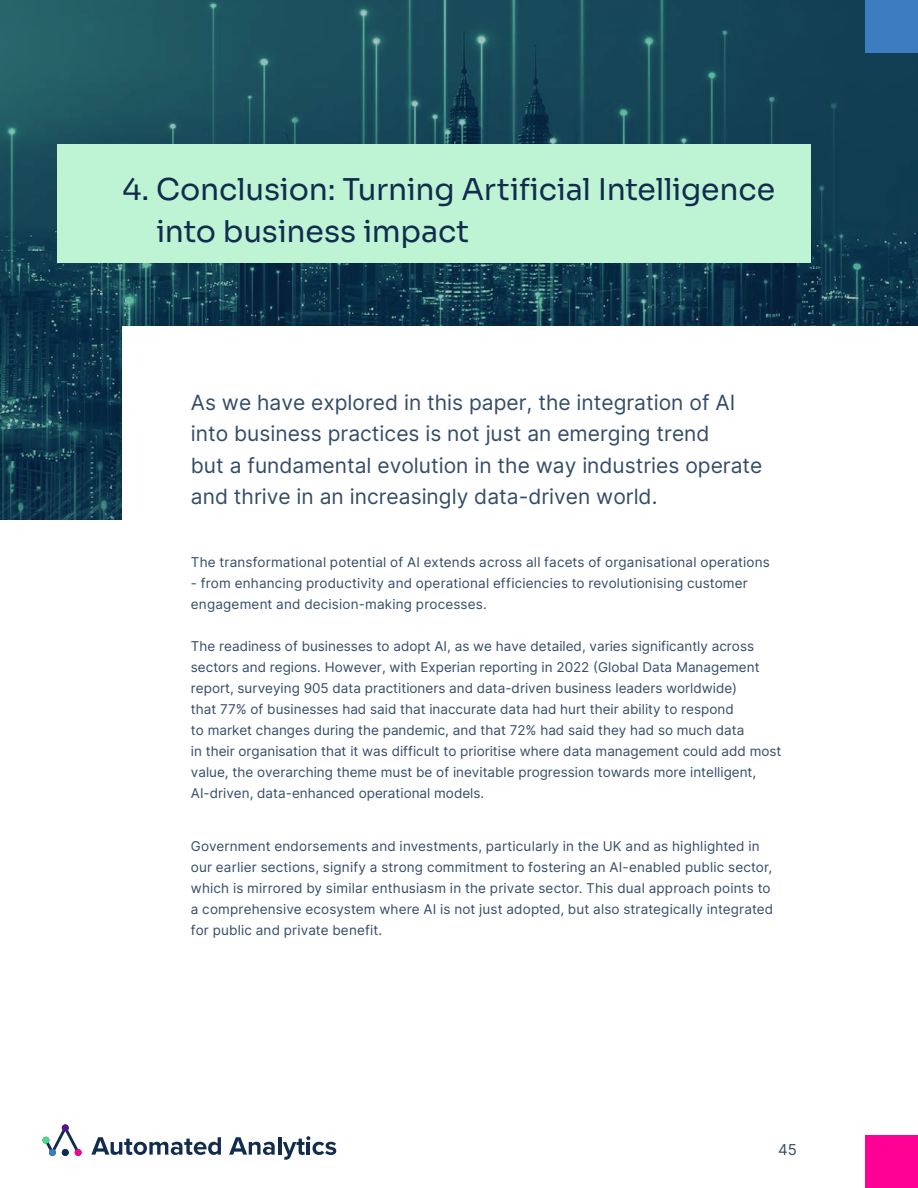
<style>
.page{position:relative;width:918px;height:1188px;background:#fff}
.page>*{position:absolute;margin:0;border:0;box-sizing:border-box;transform-origin:0 0}
.t1{font:30px/42px "Sora";letter-spacing:-.01em;color:#112c4d}
.t2{font:21px/31.5px "Inter";color:#354c68}
.t3{font:15px "Inter";color:#354c68}
.t4{font:13.5px/21px "Inter";color:#354c68}
</style>
<div class="page">
<img style="left:0;top:0;width:918px;height:520px">
<div style="left:122px;top:326px;width:796px;height:496px;background:#fff"></div>
<div style="left:57px;top:145px;width:754px;height:118px;background:#bef3d4"></div>
<div style="left:865px;top:0;width:53px;height:53px;background:#3b7dc0"></div>
<div style="left:865px;top:1135px;width:53px;height:53px;background:#ff0195"></div>
<svg style="left:43px;top:1124px;width:39px;height:32px"></svg>
<div style="left:49px;top:1149px;width:7px;height:7px;background:#3b7dc0;border-radius:50%"></div>
<div style="left:43px;top:1137px;width:6px;height:7px;background:#47dd85;border-radius:50%"></div>
<div style="left:62px;top:1124px;width:7px;height:7px;background:#56148c;border-radius:50%"></div>
<div style="left:75px;top:1149px;width:7px;height:7px;background:#ff0195;border-radius:50%"></div>
<svg style="left:91px;top:1137px;width:130px;height:18px"></svg>
<svg style="left:229px;top:1137px;width:46px;height:18px"></svg>
<hr style="left:278px;top:1137px;width:3px;height:18px;background:#112c4d">
<svg style="left:283px;top:1136px;width:53px;height:24px"></svg>
<div style="left:62px;top:1149px;width:7px;height:7px;background:#112c4d;border-radius:50%"></div>
<h1 class="t1" style="left:156px;top:165px;width:620px;text-indent:-34px">4. Conclusion: Turning Artificial Intelligence into business impact</h1>
<h2 class="t2" style="left:191px;top:386px;width:573px">As we have explored in this paper, the integration of AI into business practices is not just an emerging trend<br>but a fundamental evolution in the way industries operate and thrive in an increasingly data-driven world.</h2>
<p class="t4" style="left:191px;top:551px;width:580px">The transformational potential of AI extends across all facets of organisational operations</p>
<p class="t4" style="left:191px;top:572px;width:559px">- from enhancing productivity and operational efficiencies to revolutionising customer engagement and decision-making processes.</p>
<p class="t4" style="left:191px;top:635px;width:592px">The readiness of businesses to adopt AI, as we have detailed, varies significantly across sectors and regions. However, with Experian reporting in 2022 (Global Data Management report, surveying 905 data practitioners and data-driven business leaders worldwide)<br>that 77% of businesses had said that inaccurate data had hurt their ability to respond<br>to market changes during the pandemic, and that 72% had said they had so much data<br>in their organisation that it was difficult to prioritise where data management could add most value, the overarching theme must be of inevitable progression towards more intelligent, AI-driven, data-enhanced operational models.</p>
<p class="t4" style="left:191px;top:835px;width:584px">Government endorsements and investments, particularly in the UK and as highlighted in our earlier sections, signify a strong commitment to fostering an AI-enabled public sector, which is mirrored by similar enthusiasm in the private sector. This dual approach points to a comprehensive ecosystem where AI is not just adopted, but also strategically integrated for public and private benefit.</p>
<p class="t3" style="left:778px;top:1139px;width:20px">45</p>
</div>
